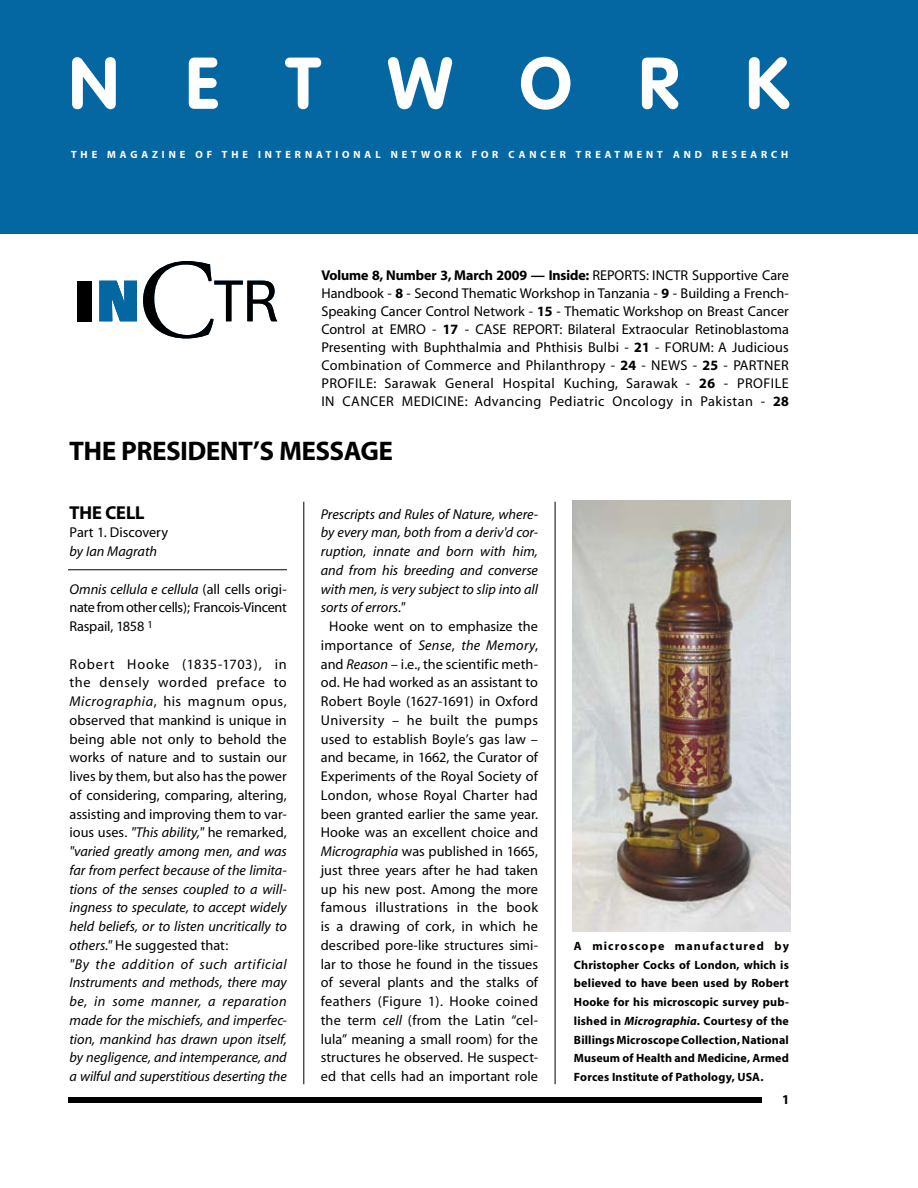
<style>
.page{position:relative;width:918px;height:1188px;background:#fff}
.page>*{position:absolute;margin:0;border:0;box-sizing:border-box;transform-origin:0 0}
.t1{font:700 72px "VAG Rounded";letter-spacing:.93em;color:#fff}
.t2{font:27px "Myriad Headline";color:#000}
.t3{font:18.75px "Myriad Headline";color:#000}
.t4{font:14.25px/18.8px "Myriad";letter-spacing:.005em;color:#000;text-align:justify}
.t5{font:italic 14.25px/18.8px "Myriad";color:#000}
.t6{font:14.25px "Myriad";letter-spacing:.03em;color:#000}
.t7{font:14.25px "Myriad Headline";color:#000}
.t8{font:13.5px "Myriad Headline";color:#000}
.t9{font:700 12px/18.8px "Myriad";letter-spacing:.01em;color:#000;text-align:justify}
.t10{font:10.5px "Myriad Headline";letter-spacing:.37em;color:#fff}
.s1{font-family:"Myriad"}
.s2{font-family:"Myriad Headline"}
.s3{font-style:italic}
.s4{font-style:normal}
</style>
<div class="page">
<div style="left:0;top:0;width:918px;height:234px;background:#0567a2"></div>
<div style="left:68px;top:1097px;width:693px;height:5px;background:#000"></div>
<hr style="left:304px;top:502px;width:1px;height:582px;background:#000">
<hr style="left:68px;top:570px;width:219px;height:1px;background:#000">
<hr style="left:555px;top:502px;width:1px;height:582px;background:#000">
<div style="left:77px;top:281px;width:15px;height:40px;background:#000"></div>
<svg style="left:99px;top:281px;width:38px;height:40px;background:#1e75aa"></svg>
<svg style="left:143px;top:261px;width:134px;height:77px"></svg>
<img style="left:572px;top:501px;width:218px;height:430px">
<h1 class="t1" style="left:69px;top:41px;width:722px">NETWORK</h1>
<p class="t10" style="left:71px;top:149px;width:719px">THE MAGAZINE OF THE INTERNATIONAL NETWORK FOR CANCER TREATMENT AND RESEARCH</p>
<p class="t10" style="left:107px;top:149px;width:598px">NEWSLETTER OF THE INTERNATIONAL NETWORK FOR CANCER TREATMENT AND</p>
<p class="t7" style="left:321px;top:268px;width:280px">VOLUME 8, NUMBER 3, MARCH 2009 — INSIDE: <span class="s1">repor</span></p>
<p class="t4" style="left:321px;top:267px;width:469px;line-height:18px;text-indent:311px">ts: INCTR Supportive Care Handbook - <span class="s2">8</span> - Second Thematic Workshop in Tanzania - <span class="s2">9</span> - Building a French-Speaking Cancer Control Network - <span class="s2">15</span> - Thematic Workshop on Breast Cancer Control at EMRO - <span class="s2">17</span> - case</p>
<p class="t4" style="left:321px;top:321px;width:469px;line-height:18px;text-indent:231px">t: Bilateral Extraocular Retinoblastoma<br>Presenting with Buphthalmia and Phthisis Bulbi - <span class="s2">21</span> - forum</p>
<p class="t4" style="left:513px;top:321px;width:9px">repor</p>
<p class="t4" style="left:711px;top:339px;width:80px">: A Judicious</p>
<p class="t4" style="left:321px;top:357px;width:349px">Combination of Commerce and Philanthropy - <span class="s2">24</span> - News</p>
<p class="t4" style="left:693px;top:357px;width:81px">- <span class="s2">25</span> - partner</p>
<p class="t4" style="left:321px;top:375px;width:9px">profile</p>
<p class="t6" style="left:374px;top:376px;width:372px">: Sarawak General Hospital Kuching, Sarawak - <span class="s2">26</span> - profile</p>
<p class="t4" style="left:321px;top:393px;width:31px">in cancer</p>
<p class="t4" style="left:402px;top:393px;width:9px">medicine</p>
<p class="t6" style="left:465px;top:394px;width:326px">: Advancing Pediatric Oncology in Pakistan - <span class="s2">28</span></p>
<h2 class="t2" style="left:70px;top:437px;width:325px">THE PRESIDENT’S MESSAGE</h2>
<h3 class="t3" style="left:70px;top:503px;width:76px">THE CELL</h3>
<p class="t4" style="left:70px;top:524px;width:100px">Part 1. Discovery</p>
<p class="t5" style="left:70px;top:543px;width:89px">by Ian Magrath</p>
<p class="t4" style="left:70px;top:580px;width:219px"><span class="s3">Omnis cellula e cellula</span> (all cells origi&shy;nate from other cells); Francois-Vincent Raspail, 1858 <sup>1</sup></p>
<p class="t5" style="left:70px;top:655px;width:219px"><span class="s4">Robert Hooke (1835-1703), in the densely worded preface to </span>Micrographia<span class="s4">, his magnum opus, observed that mankind is unique in being able not only to behold the works of nature and to sustain our lives by them, but also has the power of considering, comparing, altering, assisting and improving them to var&shy;ious uses.</span> "This ability," <span class="s4">he remarked, </span>"varied greatly among men, and was far from perfect because of the limita&shy;tions of the senses coupled to a will&shy;ingness to speculate, to accept widely held beliefs, or to listen uncritically to others." <span class="s4">He suggested that:<br></span>"By the addition of such artificial Instruments and methods, there may be, in some manner, a reparation made for the mischiefs, and imperfec&shy;tion, mankind has drawn upon itself, by negligence, and intemperance, and a wilful and superstitious deserting the</p>
<p class="t5" style="left:321px;top:505px;width:219px;text-align:justify">Prescripts and Rules of Nature, where&shy;by every man, both from a deriv'd cor&shy;ruption, innate and born with him, and from his breeding and converse with men, is very subject to slip into all sorts of errors."</p>
<p class="t4" style="left:321px;top:618px;width:219px;text-align:center">Hooke went on to emphasize the importance of <span class="s3">Sense</span>, <span class="s3">the Memory</span>, and <span class="s3">Reason</span> – i.e., the scientific meth&shy;od. He had worked as an assistant to Robert Boyle (1627-1691) in Oxford University – he built the pumps used to establish Boyle’s gas law – and became, in 1662, the Curator of Experiments of the Royal Society of London, whose Royal Charter had been granted earlier the same year.<br>Hooke was an excellent choice and <span class="s3">Micrographia</span> was published in 1665, just three years after he had taken up his new post. Among the more famous illustrations in the book is a drawing of cork, in which he described pore-like structures simi&shy;lar to those he found in the tissues of several plants and the stalks of feathers (Figure 1). Hooke coined the term <span class="s3">cell</span> (from the Latin “cel&shy;lula” meaning a small room) for the structures he observed. He suspect&shy;ed that cells had an important role</p>
<p class="t9" style="left:574px;top:937px;width:217px">A microscope manufactured by Christopher Cocks of London, which is believed to have been used by Robert Hooke for his microscopic survey pub&shy;lished in <span class="s3">Micrographia</span>. Courtesy of the Billings Microscope Collection, National Museum of Health and Medicine, Armed Forces Institute of Pathology, USA.</p>
<p class="t8" style="left:782px;top:1092px;width:9px">1</p>
</div>
